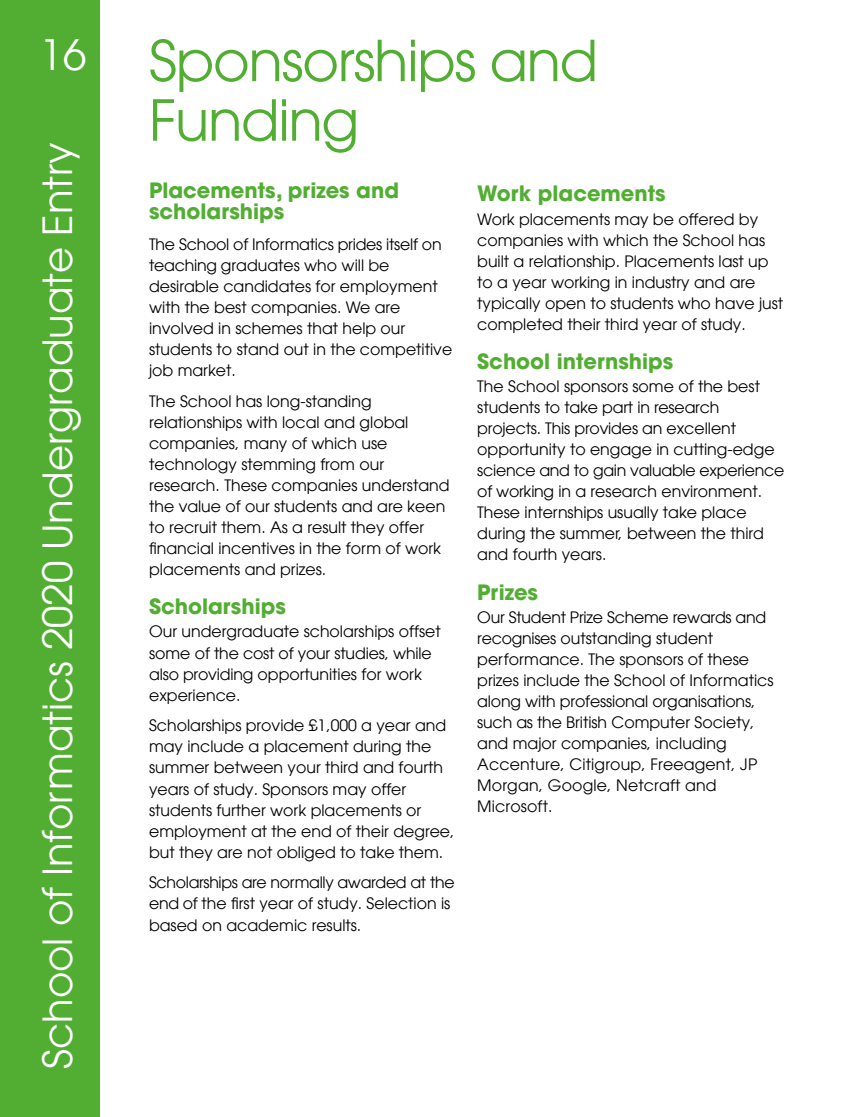
<style>
.page{position:relative;width:844px;height:1117px;background:#fff}
.page>*{position:absolute;margin:0;border:0;box-sizing:border-box;transform-origin:0 0}
.t1{font:56px/59.5px "Avant Garde LT";letter-spacing:-.02em;color:#52ae32}
.t2{font:42px "Avant Garde LT";color:#fff}
.t3{font:40.25px "Avant Garde LT";color:#fff}
.t4{font:700 21px/21px "Avant Garde LT";color:#52ae32}
.t5{font:15.75px/21px "Avant Garde LT";color:#000}
</style>
<div class="page">
<div style="left:0;top:0;width:99px;height:1116px;background:#52ae32"></div>
<h2 class="t2" style="left:40px;top:30px;width:48px">16</h2>
<h3 class="t3" style="left:34px;top:1068px;width:928px;rotate:-90deg">School of Informatics 2020 Undergraduate Entry</h3>
<h1 class="t1" style="left:149px;top:31px;width:450px">Sponsorships and<br>Funding</h1>
<h3 class="t4" style="left:477px;top:183px;width:190px">Work placements</h3>
<p class="t5" style="left:477px;top:208px;width:307px">Work placements may be offered by companies with which the School has built a relationship. Placements last up to a year working in industry and are typically open to students who have just completed their third year of study.</p>
<h3 class="t4" style="left:477px;top:350px;width:197px">School internships</h3>
<p class="t5" style="left:477px;top:376px;width:308px">The School sponsors some of the best students to take part in research projects. This provides an excellent opportunity to engage in cutting-edge science and to gain valuable experience of working in a research environment.<br>These internships usually take place during the summer, between the third and fourth years.</p>
<h3 class="t4" style="left:477px;top:581px;width:62px">Prizes</h3>
<p class="t5" style="left:477px;top:606px;width:297px">Our Student Prize Scheme rewards and recognises outstanding student performance. The sponsors of these prizes include the School of Informatics along with professional organisations, such as the British Computer Society, and major companies, including Accenture, Citigroup, Freeagent, JP Morgan, Google, Netcraft and Microsoft.</p>
<h3 class="t4" style="left:149px;top:179px;width:251px">Placements, prizes and scholarships</h3>
<p class="t5" style="left:149px;top:233px;width:304px">The School of Informatics prides itself on teaching graduates who will be desirable candidates for employment with the best companies. We are involved in schemes that help our students to stand out in the competitive job market.</p>
<p class="t5" style="left:149px;top:390px;width:302px">The School has long-standing relationships with local and global companies, many of which use technology stemming from our research. These companies understand the value of our students and are keen to recruit them. As a result they offer financial incentives in the form of work placements and prizes.</p>
<h3 class="t4" style="left:149px;top:595px;width:138px">Scholarships</h3>
<p class="t5" style="left:149px;top:621px;width:293px">Our undergraduate scholarships offset some of the cost of your studies, while also providing opportunities for work experience.</p>
<p class="t5" style="left:149px;top:715px;width:307px">Scholarships provide £1,000 a year and may include a placement during the summer between your third and fourth years of study. Sponsors may offer students further work placements or employment at the end of their degree, but they are not obliged to take them.</p>
<p class="t5" style="left:149px;top:872px;width:307px">Scholarships are normally awarded at the end of the first year of study. Selection is based on academic results.</p>
</div>
